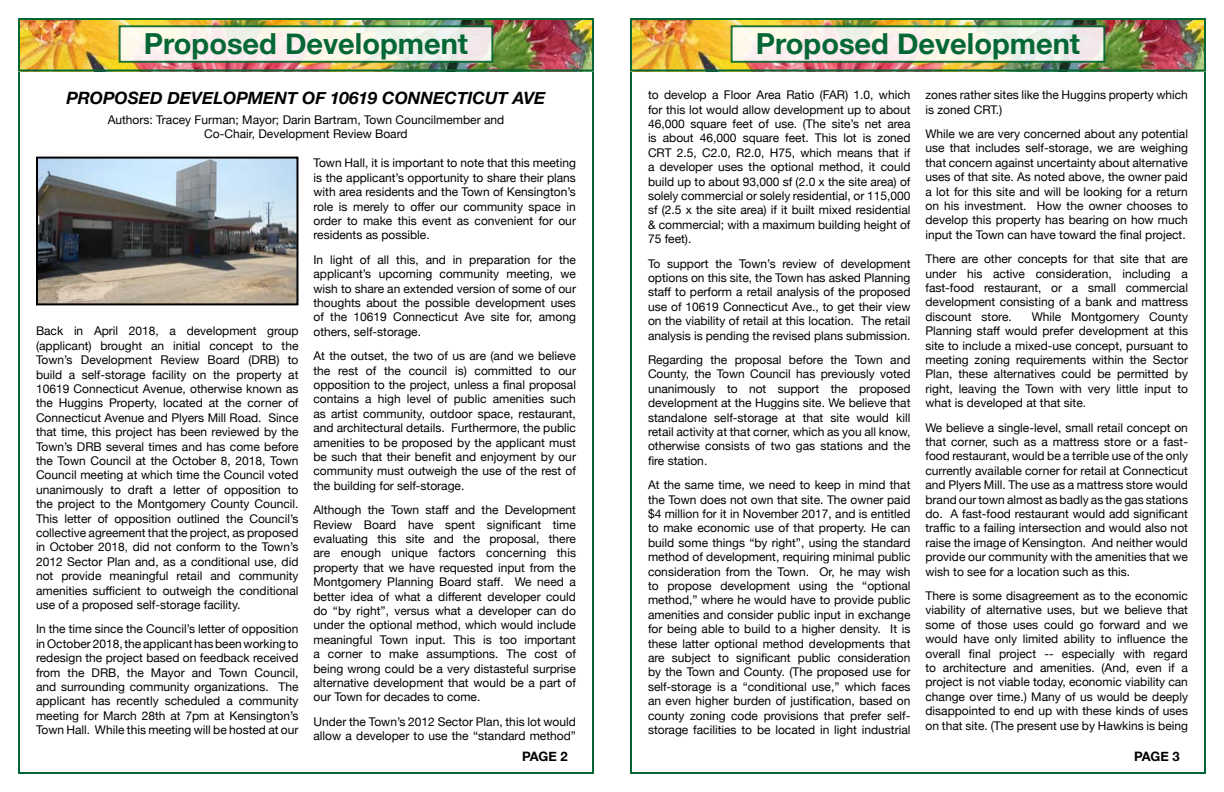
<style>
.page{position:relative;width:1224px;height:792px;background:#fff}
.page>*{position:absolute;margin:0;border:0;box-sizing:border-box;transform-origin:0 0}
.t1{font:700 29px "Helvetica Neue";color:#056735}
.t2{font:italic 700 17px "Helvetica Neue";color:#000}
.t3{font:700 13px "Helvetica Neue";color:#000}
.t4{font:12px/14.4px "Helvetica Neue";color:#000;text-align:justify}
</style>
<div class="page">
<img style="left:21px;top:21px;width:570px;height:48px">
<div style="left:18px;top:18px;width:576px;height:54px;border:2px solid #056735"></div>
<img style="left:633px;top:21px;width:570px;height:48px">
<div style="left:630px;top:18px;width:576px;height:54px;border:2px solid #056735"></div>
<div style="left:119px;top:25px;width:374px;height:38px;background:linear-gradient(to right,#fff4ed,#efefe9);border:2px solid #056735"></div>
<div style="left:731px;top:25px;width:374px;height:38px;background:linear-gradient(to right,#fff4ed,#efefe9);border:2px solid #056735"></div>
<img style="left:39px;top:160px;width:256px;height:142px">
<div style="left:36px;top:157px;width:262px;height:148px;border:2px solid #000"></div>
<h1 class="t1" style="left:144px;top:20px;width:326px">Proposed Development</h1>
<h1 class="t1" style="left:756px;top:20px;width:326px">Proposed Development</h1>
<h2 class="t2" style="left:66px;top:85px;width:481px">PROPOSED DEVELOPMENT OF 10619 CONNECTICUT AVE</h2>
<p class="t4" style="left:108px;top:113px;width:398px;text-align:center">Authors: Tracey Furman; Mayor; Darin Bartram, Town Councilmember and<br>Co-Chair, Development Review Board</p>
<p class="t4" style="left:314px;top:157px;width:264px">Town Hall, it is important to note that this meeting is the applicant’s opportunity to share their plans with area residents and the Town of Kensington’s role is merely to offer our community space in order to make this event as convenient for our residents as possible.</p>
<p class="t4" style="left:314px;top:253px;width:264px">In light of all this, and in preparation for the applicant’s upcoming community meeting, we wish to share an extended version of some of our thoughts about the possible development uses of the 10619 Connecticut Ave site for, among others, self-storage.</p>
<p class="t4" style="left:314px;top:349px;width:264px">At the outset, the two of us are (and we believe the rest of the council is) committed to our opposition to the project, unless a final proposal contains a high level of public amenities such as artist community, outdoor space, restaurant, and architectural details. Furthermore, the public amenities to be proposed by the applicant must be such that their benefit and enjoyment by our community must outweigh the use of the rest of the building for self-storage.</p>
<p class="t4" style="left:314px;top:503px;width:264px">Although the Town staff and the Development Review Board have spent significant time evaluating this site and the proposal, there are enough unique factors concerning this property that we have requested input from the Montgomery Planning Board staff. We need a better idea of what a different developer could do “by right”, versus what a developer can do under the optional method, which would include meaningful Town input. This is too important a corner to make assumptions. The cost of being wrong could be a very distasteful surprise alternative development that would be a part of our Town for decades to come.</p>
<p class="t4" style="left:314px;top:715px;width:264px">Under the Town’s 2012 Sector Plan, this lot would allow a developer to use the “standard method”</p>
<p class="t4" style="left:36px;top:325px;width:264px">Back in April 2018, a development group (applicant) brought an initial concept to the Town’s Development Review Board (DRB) to build a self-storage facility on the property at 10619 Connecticut Avenue, otherwise known as the Huggins Property, located at the corner of Connecticut Avenue and Plyers Mill Road. Since that time, this project has been reviewed by the Town’s DRB several times and has come before the Town Council at the October 8, 2018, Town Council meeting at which time the Council voted unanimously to draft a letter of opposition to the project to the Montgomery County Council.<br>This letter of opposition outlined the Council’s collective agreement that the project, as proposed in October 2018, did not conform to the Town’s 2012 Sector Plan and, as a conditional use, did not provide meaningful retail and community amenities sufficient to outweigh the conditional use of a proposed self-storage facility.</p>
<p class="t4" style="left:36px;top:623px;width:264px">In the time since the Council’s letter of opposition in October 2018, the applicant has been working to redesign the project based on feedback received from the DRB, the Mayor and Town Council, and surrounding community organizations. The applicant has recently scheduled a community meeting for March 28th at 7pm at Kensington’s Town Hall. While this meeting will be hosted at our</p>
<p class="t3" style="left:522px;top:747px;width:47px">PAGE 2</p>
<p class="t4" style="left:648px;top:88px;width:264px">to develop a Floor Area Ratio (FAR) 1.0, which for this lot would allow development up to about 46,000 square feet of use. (The site’s net area is about 46,000 square feet. This lot is zoned CRT 2.5, C2.0, R2.0, H75, which means that if a developer uses the optional method, it could build up to about 93,000 sf (2.0 x the site area) of solely commercial or solely residential, or 115,000 sf (2.5 x the site area) if it built mixed residential &amp; commercial; with a maximum building height of 75 feet).</p>
<p class="t4" style="left:648px;top:257px;width:264px">To support the Town’s review of development options on this site, the Town has asked Planning staff to perform a retail analysis of the proposed use of 10619 Connecticut Ave., to get their view on the viability of retail at this location. The retail analysis is pending the revised plans submission.</p>
<p class="t4" style="left:648px;top:353px;width:264px">Regarding the proposal before the Town and County, the Town Council has previously voted unanimously to not support the proposed development at the Huggins site. We believe that standalone self-storage at that site would kill retail activity at that corner, which as you all know, otherwise consists of two gas stations and the fire station.</p>
<p class="t4" style="left:648px;top:478px;width:264px">At the same time, we need to keep in mind that the Town does not own that site. The owner paid $4 million for it in November 2017, and is entitled to make economic use of that property. He can build some things “by right”, using the standard method of development, requiring minimal public consideration from the Town. Or, he may wish to propose development using the “optional method,” where he would have to provide public amenities and consider public input in exchange for being able to build to a higher density. It is these latter optional method developments that are subject to significant public consideration by the Town and County. (The proposed use for self-storage is a “conditional use,” which faces an even higher burden of justification, based on county zoning code provisions that prefer self&shy;storage facilities to be located in light industrial</p>
<p class="t4" style="left:926px;top:88px;width:264px">zones rather sites like the Huggins property which is zoned CRT.)</p>
<p class="t4" style="left:926px;top:127px;width:264px">While we are very concerned about any potential use that includes self-storage, we are weighing that concern against uncertainty about alternative uses of that site. As noted above, the owner paid a lot for this site and will be looking for a return on his investment. How the owner chooses to develop this property has bearing on how much input the Town can have toward the final project.</p>
<p class="t4" style="left:926px;top:252px;width:264px">There are other concepts for that site that are under his active consideration, including a fast-food restaurant, or a small commercial development consisting of a bank and mattress discount store.</p>
<p class="t4" style="left:926px;top:310px;width:264px;text-indent:106px">While Montgomery County Planning staff would prefer development at this site to include a mixed-use concept, pursuant to meeting zoning requirements within the Sector Plan, these alternatives could be permitted by right, leaving the Town with very little input to what is developed at that site.</p>
<p class="t4" style="left:926px;top:421px;width:264px">We believe a single-level, small retail concept on that corner, such as a mattress store or a fast&shy;food restaurant, would be a terrible use of the only currently available corner for retail at Connecticut and Plyers Mill. The use as a mattress store would brand our town almost as badly as the gas stations do. A fast-food restaurant would add significant traffic to a failing intersection and would also not raise the image of Kensington. And neither would provide our community with the amenities that we wish to see for a location such as this.</p>
<p class="t4" style="left:926px;top:589px;width:264px">There is some disagreement as to the economic viability of alternative uses, but we believe that some of those uses could go forward and we would have only limited ability to influence the overall final project -- especially with regard to architecture and amenities. (And, even if a project is not viable today, economic viability can change over time.) Many of us would be deeply disappointed to end up with these kinds of uses on that site. (The present use by Hawkins is being</p>
<p class="t3" style="left:1134px;top:747px;width:47px">PAGE 3</p>
</div>
